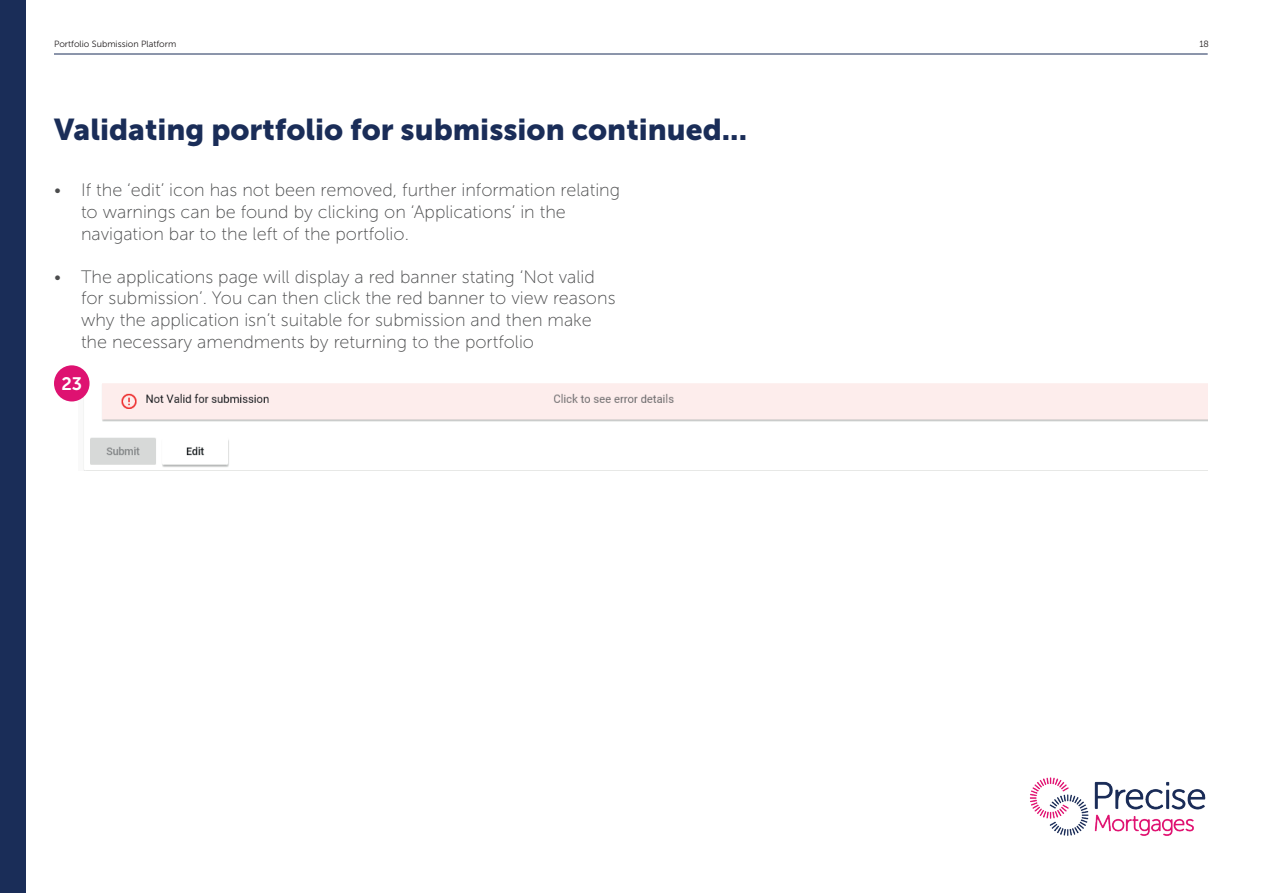
<style>
.page{position:relative;width:1263px;height:893px;background:#fff}
.page>*{position:absolute;margin:0;border:0;box-sizing:border-box;transform-origin:0 0}
.t1{font:30px "Museo Sans 900";color:#1a2d58}
.t2{font:18px/21.6px "Museo Sans 100";color:#4b4c4d}
.t3{font:18px "Museo Sans 700";color:#fff}
.t4{font:9px "Museo Sans 300";color:#231f20}
</style>
<div class="page">
<hr style="left:54px;top:54px;width:1154px;height:1px;background:#1a2d58">
<div style="left:0;top:0;width:26px;height:893px;background:#1a2d58"></div>
<img style="left:1029px;top:777px;width:177px;height:59px">
<img style="left:78px;top:383px;width:1130px;height:88px">
<div style="left:54px;top:365px;width:36px;height:36px;background:#de1271;border-radius:50%"></div>
<p class="t4" style="left:54px;top:39px;width:124px">Portfolio Submission Platform</p>
<p class="t4" style="left:1199px;top:39px;width:11px">18</p>
<h1 class="t1" style="left:54px;top:113px;width:695px">Validating portfolio for submission continued...</h1>
<p class="t2" style="left:81px;top:180px;width:541px;text-indent:-27px">• If the ‘edit’ icon has not been removed, further information relating to warnings can be found by clicking on ‘Applications’ in the navigation bar to the left of the portfolio.</p>
<p class="t2" style="left:81px;top:266px;width:536px;text-indent:-27px">• The applications page will display a red banner stating ‘Not valid for submission’. You can then click the red banner to view reasons why the application isn’t suitable for submission and then make the necessary amendments by returning to the portfolio</p>
<p class="t3" style="left:61px;top:374px;width:22px">23</p>
</div>
